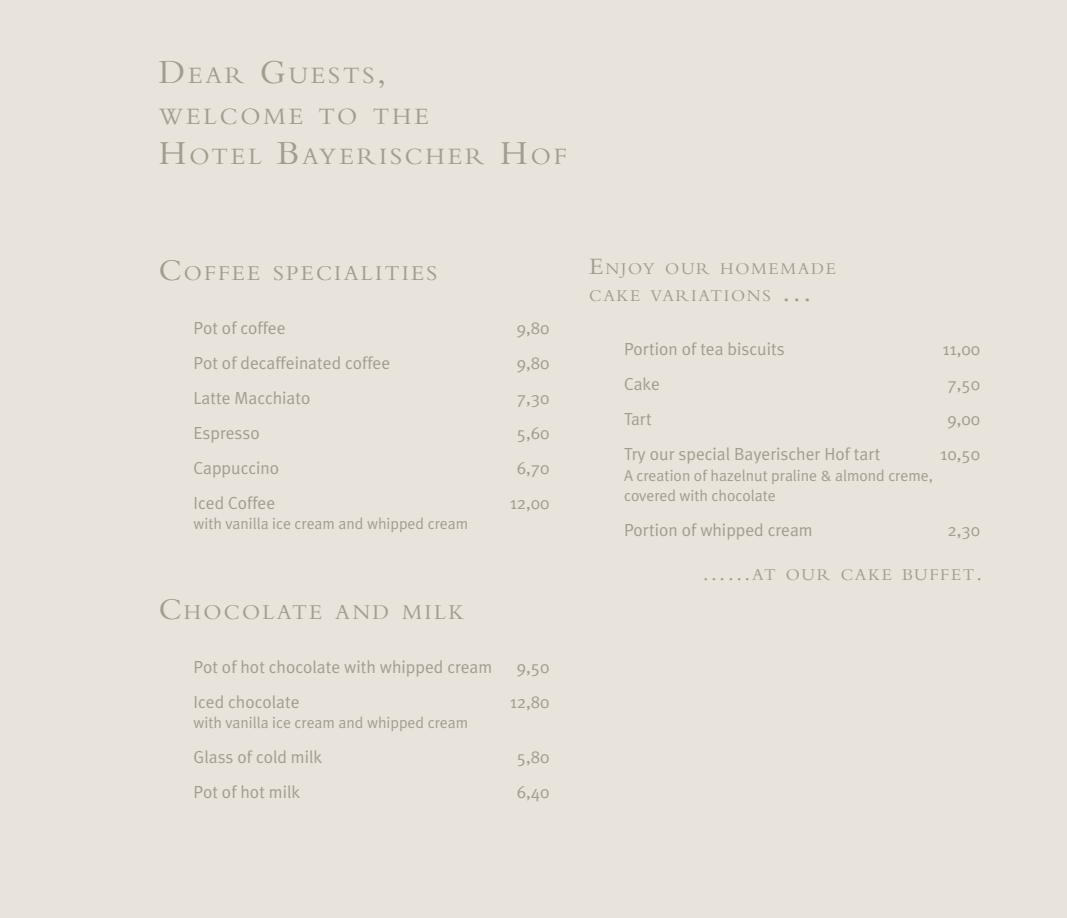
<style>
.page{position:relative;width:1067px;height:918px;background:#e8e3db}
.page>*{position:absolute;margin:0;border:0;box-sizing:border-box;transform-origin:0 0}
.t1{font:24.5px/40.2px "Bembo";letter-spacing:.115em;color:#a49c8f}
.t2{font:22.05px "Bembo";letter-spacing:.095em;color:#a49c8f}
.t3{font:17.5px "Meta Plus Normal";color:#a49c8f}
.t4{font:17.15px/27.1px "Bembo";letter-spacing:.095em;color:#a49c8f}
.t5{font:15.75px/20.1px "Meta Plus Normal";color:#a49c8f}
.s1{font-size:35px}
.s2{font-size:31.5px}
.s3{font-size:24.5px}
</style>
<div class="page">
<h1 class="t1" style="left:159px;top:55px;width:409px"><span class="s1">D</span>EAR <span class="s1">G</span>UESTS<span class="s1">,<br></span>WELCOME TO THE<br><span class="s1">H</span>OTEL <span class="s1">B</span>AYERISCHER <span class="s1">H</span>OF</h1>
<p class="t2" style="left:159px;top:260px;width:280px"><span class="s2">C</span>OFFEE SPECIALITIES</p>
<p class="t3" style="left:193px;top:317px;width:94px">Pot of coffee</p>
<p class="t3" style="left:517px;top:317px;width:34px">9,80</p>
<p class="t3" style="left:193px;top:352px;width:198px">Pot of decaffeinated coffee</p>
<p class="t3" style="left:517px;top:352px;width:34px">9,80</p>
<p class="t3" style="left:193px;top:387px;width:118px">Latte Macchiato</p>
<p class="t3" style="left:517px;top:387px;width:34px">7,30</p>
<p class="t3" style="left:193px;top:422px;width:68px">Espresso</p>
<p class="t3" style="left:517px;top:422px;width:34px">5,60</p>
<p class="t3" style="left:193px;top:457px;width:87px">Cappuccino</p>
<p class="t3" style="left:517px;top:457px;width:34px">6,70</p>
<p class="t3" style="left:193px;top:492px;width:83px">Iced Coffee</p>
<p class="t3" style="left:509px;top:492px;width:41px">12,00</p>
<p class="t5" style="left:193px;top:513px;width:276px">with vanilla ice cream and whipped cream</p>
<p class="t2" style="left:159px;top:599px;width:306px"><span class="s2">C</span>HOCOLATE AND MILK</p>
<p class="t3" style="left:193px;top:656px;width:300px">Pot of hot chocolate with whipped cream</p>
<p class="t3" style="left:517px;top:656px;width:34px">9,50</p>
<p class="t3" style="left:193px;top:691px;width:108px">Iced chocolate</p>
<p class="t3" style="left:509px;top:691px;width:41px">12,80</p>
<p class="t5" style="left:193px;top:712px;width:276px">with vanilla ice cream and whipped cream</p>
<p class="t3" style="left:193px;top:746px;width:130px">Glass of cold milk</p>
<p class="t3" style="left:517px;top:746px;width:34px">5,80</p>
<p class="t3" style="left:193px;top:781px;width:108px">Pot of hot milk</p>
<p class="t3" style="left:517px;top:781px;width:34px">6,40</p>
<p class="t4" style="left:589px;top:255px;width:248px"><span class="s3">E</span>NJOY OUR HOMEMADE<br>CAKE VARIATIONS <span class="s2">…</span></p>
<p class="t3" style="left:624px;top:339px;width:162px">Portion of tea biscuits</p>
<p class="t3" style="left:942px;top:339px;width:39px">11,00</p>
<p class="t3" style="left:624px;top:374px;width:38px">Cake</p>
<p class="t3" style="left:947px;top:374px;width:34px">7,50</p>
<p class="t3" style="left:624px;top:409px;width:29px">Tart</p>
<p class="t3" style="left:947px;top:409px;width:34px">9,00</p>
<p class="t3" style="left:624px;top:444px;width:258px">Try our special Bayerischer Hof tart</p>
<p class="t3" style="left:940px;top:444px;width:41px">10,50</p>
<p class="t5" style="left:624px;top:465px;width:310px">A creation of hazelnut praline &amp; almond creme, covered with chocolate</p>
<p class="t3" style="left:624px;top:519px;width:190px">Portion of whipped cream</p>
<p class="t3" style="left:947px;top:519px;width:34px">2,30</p>
<p class="t4" style="left:701px;top:561px;width:282px"><span class="s3">…...</span>AT OUR CAKE BUFFET<span class="s3">.</span></p>
</div>
